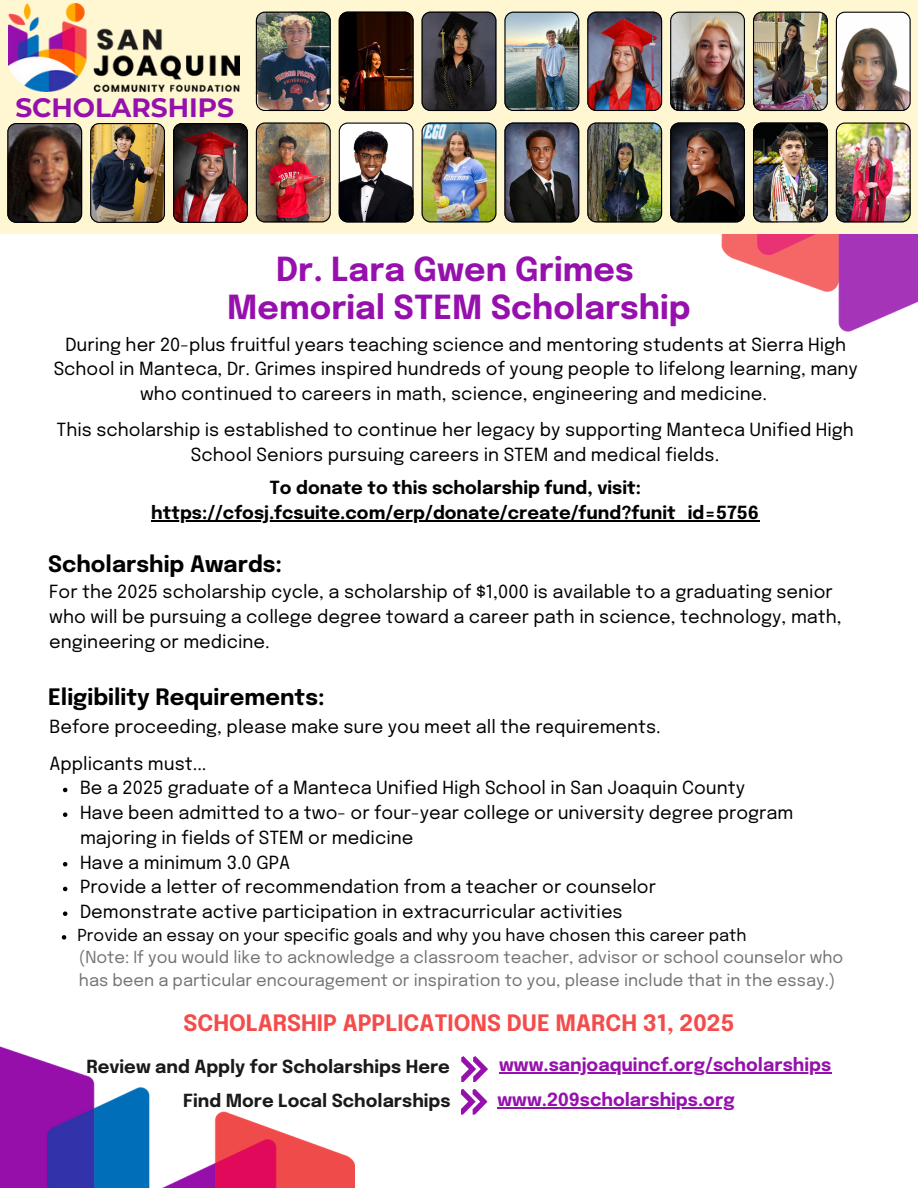
<style>
.page{position:relative;width:918px;height:1188px;background:#fff}
.page>*{position:absolute;margin:0;border:0;box-sizing:border-box;transform-origin:0 0}
.t1{font:700 33px "Epilogue";color:#9610ad}
.t2{font:700 26.4px "Montserrat";color:#9610ad}
.t3{font:700 22.5px "Epilogue";color:#000}
.t4{font:700 22.5px "Epilogue";color:#f44c4b}
.t5{font:18px/24.8px "Epilogue";color:#000}
.t6{font:700 18px "Epilogue";color:#000}
.t7{font:700 18px "Epilogue";color:#1a1a1a}
.t8{font:700 18px "Epilogue";color:#9610ad}
.t9{font:16.5px/22.5px "Epilogue";color:#737373}
.t10{font:16.5px "Epilogue";color:#000}
</style>
<div class="page">
<img style="left:721px;top:234px;width:197px;height:97px">
<div style="left:0;top:0;width:918px;height:234px;background:#fff7d1"></div>
<img style="left:9px;top:4px;width:230px;height:87px">
<img style="left:90px;top:123px;width:75px;height:100px">
<img style="left:173px;top:123px;width:75px;height:100px">
<img style="left:836px;top:123px;width:75px;height:99px">
<img style="left:753px;top:123px;width:75px;height:99px">
<svg style="left:670px;top:123px;width:75px;height:99px;background:#342927"></svg>
<img style="left:587px;top:123px;width:75px;height:99px">
<img style="left:504px;top:123px;width:75px;height:99px">
<img style="left:422px;top:123px;width:74px;height:99px">
<svg style="left:339px;top:123px;width:75px;height:99px;background:#7d7878"></svg>
<img style="left:256px;top:123px;width:75px;height:99px">
<svg style="left:7px;top:123px;width:75px;height:100px;background:#4b352b"></svg>
<img style="left:256px;top:12px;width:75px;height:99px">
<svg style="left:339px;top:12px;width:75px;height:99px;background:#301206"></svg>
<svg style="left:422px;top:12px;width:74px;height:99px;background:#353134"></svg>
<img style="left:504px;top:12px;width:75px;height:99px">
<img style="left:587px;top:12px;width:75px;height:99px">
<svg style="left:63px;top:788px;width:4px;height:4px"></svg>
<svg style="left:63px;top:812px;width:4px;height:5px"></svg>
<svg style="left:63px;top:862px;width:4px;height:4px"></svg>
<svg style="left:63px;top:887px;width:4px;height:4px"></svg>
<svg style="left:63px;top:911px;width:4px;height:5px"></svg>
<svg style="left:62px;top:935px;width:4px;height:5px"></svg>
<img style="left:0;top:1046px;width:354px;height:142px">
<img style="left:670px;top:12px;width:75px;height:99px">
<img style="left:753px;top:12px;width:75px;height:99px">
<img style="left:836px;top:12px;width:75px;height:99px">
<hr style="left:151px;top:520px;width:608px;height:1px;background:#000">
<hr style="left:498px;top:1107px;width:237px;height:1px;background:#9610ad">
<svg style="left:461px;top:1089px;width:26px;height:26px"></svg>
<svg style="left:461px;top:1056px;width:27px;height:26px"></svg>
<hr style="left:499px;top:1073px;width:322px;height:1px;background:#9610ad">
<h2 class="t2" style="left:15px;top:91px;width:220px">SCHOLARSHIPS</h2>
<p class="t1" style="left:276px;top:255px;width:359px">Dr. Lara Gwen Grimes</p>
<p class="t1" style="left:227px;top:292px;width:465px">Memorial STEM Scholarship</p>
<p class="t5" style="left:54px;top:333px;width:806px;text-align:center">During her 20-plus fruitful years teaching science and mentoring students at Sierra High<br>School in Manteca, Dr. Grimes inspired hundreds of young people to lifelong learning, many who continued to careers in math, science, engineering and medicine.</p>
<p class="t5" style="left:56px;top:418px;width:799px;text-align:center">This scholarship is established to continue her legacy by supporting Manteca Unified High<br>School Seniors pursuing careers in STEM and medical fields.</p>
<p class="t6" style="left:269px;top:480px;width:373px">To donate to this scholarship fund, visit:</p>
<p class="t6" style="left:151px;top:505px;width:610px">https://cfosj.fcsuite.com/erp/donate/create/fund?funit_id=5756</p>
<h4 class="t3" style="left:48px;top:554px;width:236px">Scholarship Awards:</h4>
<p class="t5" style="left:49px;top:581px;width:794px">For the 2025 scholarship cycle, a scholarship of $1,000 is available to a graduating senior who will be pursuing a college degree toward a career path in science, technology, math, engineering or medicine.</p>
<p class="t3" style="left:48px;top:687px;width:278px">Eligibility Requirements:</p>
<h4 class="t5" style="left:49px;top:716px;width:613px">Before proceeding, please make sure you meet all the requirements.</h4>
<p class="t5" style="left:49px;top:752px;width:159px">Applicants must...</p>
<p class="t5" style="left:80px;top:777px;width:667px">Be a 2025 graduate of a Manteca Unified High School in San Joaquin County</p>
<h1 class="t5" style="left:80px;top:802px;width:715px">Have been admitted to a two- or four-year college or university degree program majoring in fields of STEM or medicine</h1>
<h1 class="t5" style="left:80px;top:851px;width:212px">Have a minimum 3.0 GPA</h1>
<p class="t5" style="left:80px;top:876px;width:577px">Provide a letter of recommendation from a teacher or counselor</p>
<p class="t5" style="left:80px;top:901px;width:544px">Demonstrate active participation in extracurricular activities</p>
<h5 class="t10" style="left:77px;top:928px;width:671px">Provide an essay on your specific goals and why you have chosen this career path</h5>
<p class="t9" style="left:79px;top:947px;width:766px">(Note: If you would like to acknowledge a classroom teacher, advisor or school counselor who has been a particular encouragement or inspiration to you, please include that in the essay.)</p>
<p class="t4" style="left:183px;top:1013px;width:552px">SCHOLARSHIP APPLICATIONS DUE MARCH 31, 2025</p>
<h5 class="t7" style="left:86px;top:1059px;width:365px">Review and Apply for Scholarships Here</h5>
<h5 class="t8" style="left:499px;top:1057px;width:334px">www.sanjoaquincf.org/scholarships</h5>
<p class="t7" style="left:183px;top:1093px;width:269px">Find More Local Scholarships</p>
<h3 class="t8" style="left:498px;top:1092px;width:239px">www.209scholarships.org</h3>
</div>
